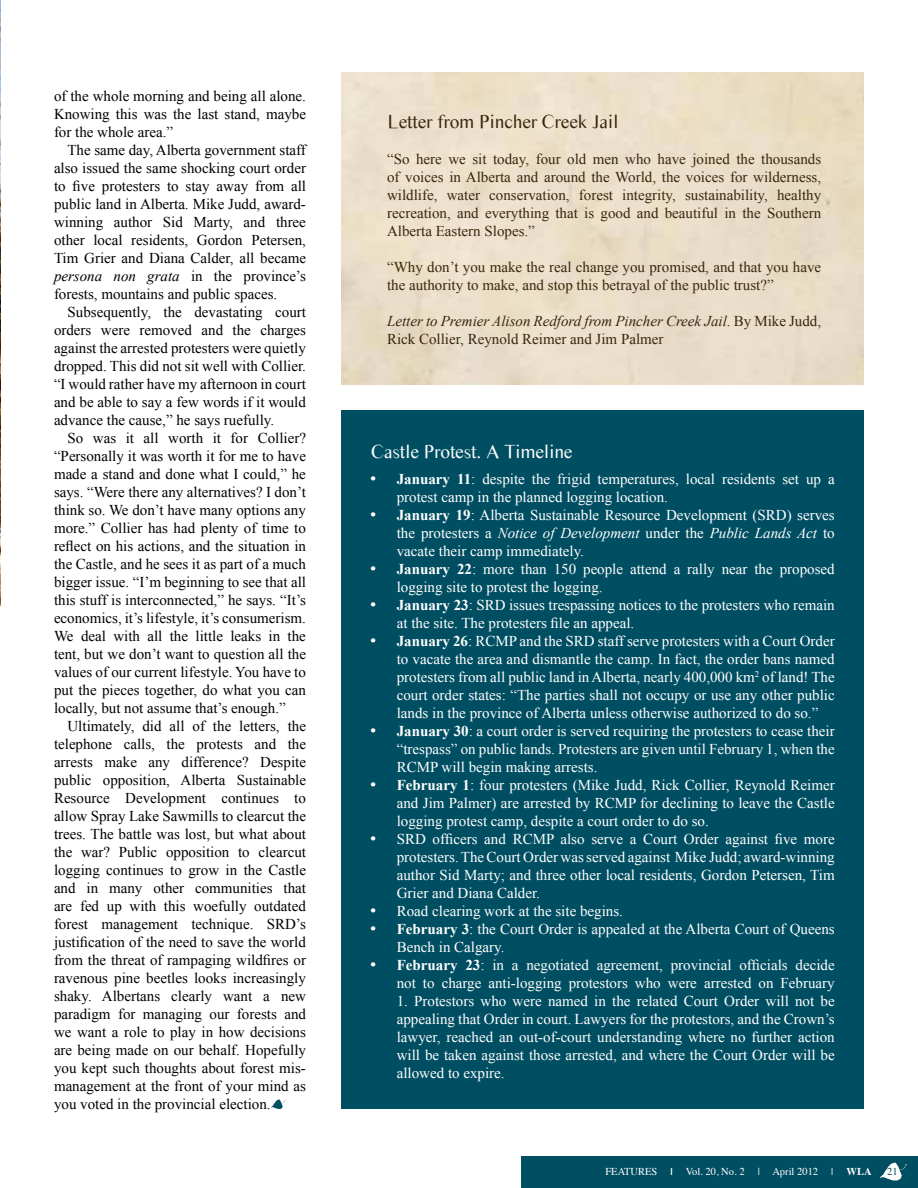
<style>
.page{position:relative;width:918px;height:1188px;background:#fff}
.page>*{position:absolute;margin:0;border:0;box-sizing:border-box;transform-origin:0 0}
.t1{font:19.5px "Times Sans Serif";letter-spacing:-.01em;color:#39260e}
.t2{font:19.5px "Times Sans Serif";letter-spacing:-.01em;color:#fff}
.t3{font:15px/18px "Times New Roman";color:#000;text-align:justify}
.t4{font:15px/18px "Times New Roman";color:#fff;text-align:justify}
.t5{font:15px/18px "Times New Roman";color:#39260e}
.t6{font:10.5px "Times";color:#fff}
.t7{font:700 10.5px "Times";color:#fff}
.t8{font:10.5px "Times";color:#004e62}
.s1{font-style:italic}
.s2{font-weight:700}
</style>
<div class="page">
<div style="left:521px;top:1156px;width:397px;height:32px;background:#004e62"></div>
<svg style="left:880px;top:1163px;width:27px;height:18px"></svg>
<img style="left:0;top:0;width:1px;height:606px">
<svg style="left:271px;top:1099px;width:14px;height:10px"></svg>
<div style="left:341px;top:410px;width:523px;height:699px;background:#004e62"></div>
<p class="t3" style="left:54px;top:87px;width:254px">of the whole morning and being all alone.<br>Knowing this was the last stand, maybe for the whole area.”</p>
<p class="t3" style="left:54px;top:141px;width:254px;text-indent:14px">The same day, Alberta government staff also issued the same shocking court order to five protesters to stay away from all public land in Alberta. Mike Judd, award&shy;winning author Sid Marty, and three other local residents, Gordon Petersen, Tim Grier and Diana Calder, all became <span class="s1">persona non grata</span> in the province’s forests, mountains and public spaces.</p>
<p class="t3" style="left:54px;top:303px;width:254px;text-indent:14px">Subsequently, the devastating court orders were removed and the charges against the arrested protesters were quietly dropped. This did not sit well with Collier. “I would rather have my afternoon in court and be able to say a few words if it would advance the cause,” he says ruefully.</p>
<p class="t3" style="left:54px;top:429px;width:254px;text-indent:14px">So was it all worth it for Collier? “Personally it was worth it for me to have made a stand and done what I could,” he says. “Were there any alternatives? I don’t think so. We don’t have many options any more.” Collier has had plenty of time to reflect on his actions, and the situation in the Castle, and he sees it as part of a much bigger issue. “I’m beginning to see that all this stuff is interconnected,” he says. “It’s economics, it’s lifestyle, it’s consumerism.<br>We deal with all the little leaks in the tent, but we don’t want to question all the values of our current lifestyle. You have to put the pieces together, do what you can locally, but not assume that’s enough.”</p>
<p class="t3" style="left:54px;top:717px;width:254px;text-indent:14px">Ultimately, did all of the letters, the telephone calls, the protests and the arrests make any difference? Despite public opposition, Alberta Sustainable Resource Development continues to allow Spray Lake Sawmills to clearcut the trees. The battle was lost, but what about the war? Public opposition to clearcut logging continues to grow in the Castle and in many other communities that are fed up with this woefully outdated forest management technique. SRD’s justification of the need to save the world from the threat of rampaging wildfires or ravenous pine beetles looks increasingly shaky. Albertans clearly want a new paradigm for managing our forests and we want a role to play in how decisions are being made on our behalf. Hopefully you kept such thoughts about forest mis&shy;management at the front of your mind as you voted in the provincial election.</p>
<h1 class="t1" style="left:387px;top:108px;width:233px">Letter from Pincher Creek Jail</h1>
<p class="t5" style="left:387px;top:149px;width:436px;text-align:justify">“So here we sit today, four old men who have joined the thousands of voices in Alberta and around the World, the voices for wilderness, wildlife, water conservation, forest integrity, sustainability, healthy recreation, and everything that is good and beautiful in the Southern Alberta Eastern Slopes.”</p>
<p class="t5" style="left:387px;top:257px;width:436px">“Why don’t you make the real change you promised, and that you have the authority to make, and stop this betrayal of the public trust?”</p>
<p class="t5" style="left:387px;top:311px;width:436px"><span class="s1">Letter to Premier Alison Redford from Pincher Creek Jail</span>. By Mike Judd,<br>Rick Collier, Reynold Reimer and Jim Palmer</p>
<h1 class="t2" style="left:371px;top:438px;width:203px">Castle Protest. A Timeline</h1>
<p class="t4" style="left:397px;top:470px;width:439px;text-indent:-27px">• <span class="s2">January 11</span>: despite the frigid temperatures, local residents set up a protest camp in the planned logging location.</p>
<p class="t4" style="left:397px;top:506px;width:439px;text-indent:-27px">• <span class="s2">January 19</span>: Alberta Sustainable Resource Development (SRD) serves the protesters a <span class="s1">Notice of Development</span> under the <span class="s1">Public Lands Act</span> to vacate their camp immediately.</p>
<p class="t4" style="left:397px;top:560px;width:439px;text-indent:-27px">• <span class="s2">January 22</span>: more than 150 people attend a rally near the proposed logging site to protest the logging.</p>
<p class="t4" style="left:397px;top:596px;width:439px;text-indent:-27px">• <span class="s2">January 23</span>: SRD issues trespassing notices to the protesters who remain at the site. The protesters file an appeal.</p>
<p class="t4" style="left:397px;top:632px;width:439px;text-indent:-27px">• <span class="s2">January 26</span>: RCMP and the SRD staff serve protesters with a Court Order to vacate the area and dismantle the camp. In fact, the order bans named protesters from all public land in Alberta, nearly 400,000 km<sup>2</sup> of land! The court order states: “The parties shall not occupy or use any other public lands in the province of Alberta unless otherwise authorized to do so.”</p>
<p class="t4" style="left:397px;top:722px;width:439px;text-indent:-27px">• <span class="s2">January 30</span>: a court order is served requiring the protesters to cease their “trespass” on public lands. Protesters are given until February 1, when the RCMP will begin making arrests.</p>
<p class="t4" style="left:397px;top:776px;width:439px;text-indent:-27px">• <span class="s2">February 1</span>: four protesters (Mike Judd, Rick Collier, Reynold Reimer and Jim Palmer) are arrested by RCMP for declining to leave the Castle logging protest camp, despite a court order to do so.</p>
<p class="t4" style="left:397px;top:830px;width:439px;text-indent:-27px">• SRD officers and RCMP also serve a Court Order against five more protesters. The Court Order was served against Mike Judd; award-winning author Sid Marty; and three other local residents, Gordon Petersen, Tim Grier and Diana Calder.</p>
<p class="t4" style="left:370px;top:902px;width:255px">• Road clearing work at the site begins.</p>
<p class="t4" style="left:397px;top:920px;width:439px;text-indent:-27px">• <span class="s2">February 3</span>: the Court Order is appealed at the Alberta Court of Queens<br>Bench in Calgary.</p>
<p class="t4" style="left:370px;top:956px;width:466px;text-align:right">• <span class="s2">February 23</span>: in a negotiated agreement, provincial officials decide not to charge anti-logging protestors who were arrested on February</p>
<p class="t4" style="left:397px;top:992px;width:439px">1. Protestors who were named in the related Court Order will not be appealing that Order in court. Lawyers for the protestors, and the Crown’s lawyer, reached an out-of-court understanding where no further action will be taken against those arrested, and where the Court Order will be allowed to expire.</p>
<p class="t6" style="left:605px;top:1162px;width:141px">FEATURES <span class="s2">|</span> VOL. 20, NO. 2</p>
<p class="t6" style="left:758px;top:1162px;width:62px">| APRIL 2012</p>
<p class="t6" style="left:831px;top:1162px;width:4px">|</p>
<p class="t7" style="left:847px;top:1162px;width:27px">WLA</p>
<p class="t8" style="left:887px;top:1162px;width:12px">21</p>
</div>
